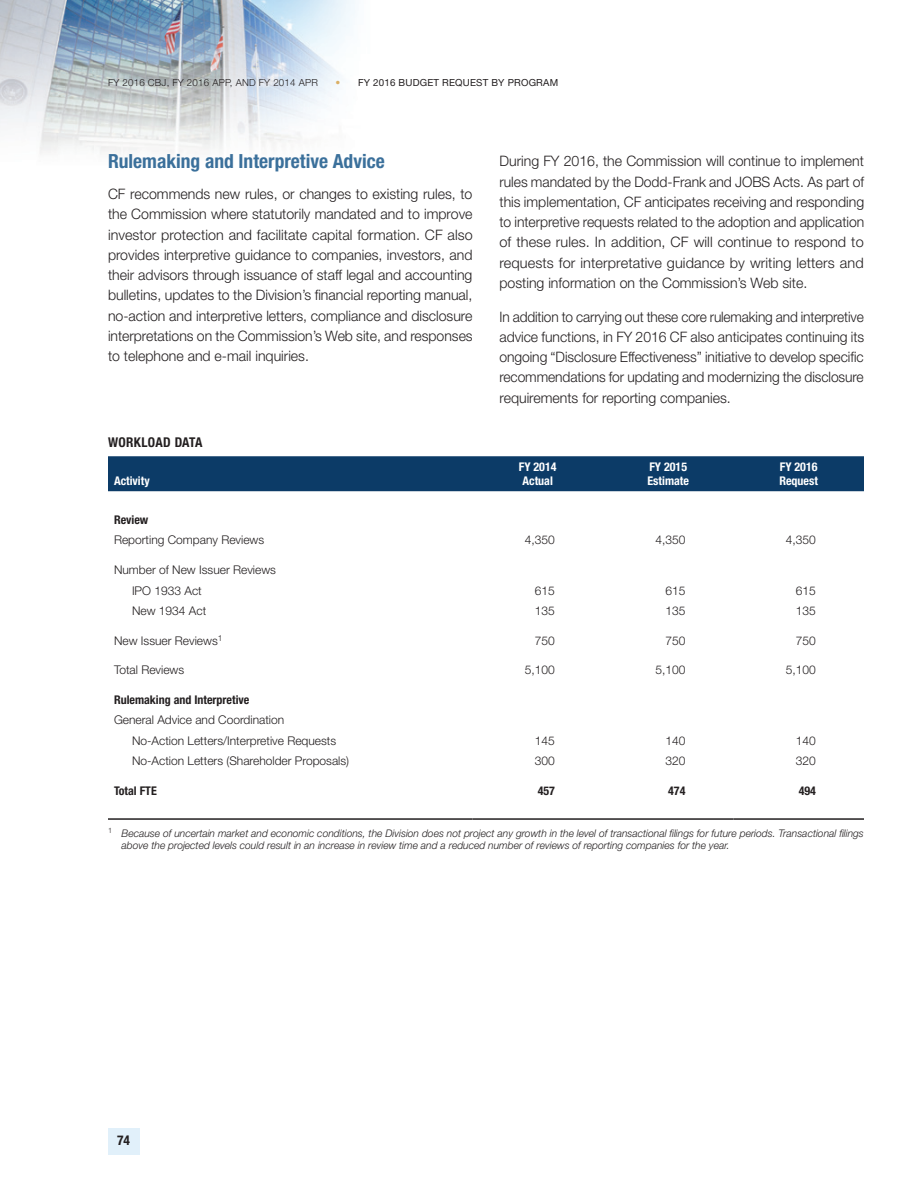
<style>
.page{position:relative;width:918px;height:1188px;background:#fff}
.page>*{position:absolute;margin:0;border:0;box-sizing:border-box;transform-origin:0 0}
.t1{font:700 condensed 19.5px "Helvetica Neue LT Std";color:#3b709b}
.t2{font:300 14.4px/20.2px "Helvetica Neue LT Std";color:#231f20;text-align:justify}
.t3{font:300 14.4px/20.2px "Helvetica Neue LT Std";color:#231f20;text-align:justify;scale:.95 1}
.P_AfterH1{font:700 condensed 13.5px "Helvetica Neue LT Std";letter-spacing:.03em;color:#231f20}
.Table-RowHead{font:300 12px "Helvetica Neue LT Std";color:#231f20}
.Table-RowHead_Ind1{font:300 12px "Helvetica Neue LT Std";color:#231f20}
.Table-Numbers{font:300 12px "Helvetica Neue LT Std";color:#231f20}
.Table_ColHead{font:700 condensed 12px "Helvetica Neue LT Std";color:#fff}
.Table-RowHead_bold{font:700 condensed 12px "Helvetica Neue LT Std";color:#231f20}
.Table-Numbers-2{font:700 condensed 12px "Helvetica Neue LT Std";color:#231f20}
.Footnote_Table{font:italic 300 10.5px/12.6px "Helvetica Neue LT Std";color:#231f20}
.t4{font:300 9.75px "Helvetica Neue LT Std";letter-spacing:.02em;color:#231f20}
.t5{font:9.75px "Helvetica Neue LT Std";letter-spacing:.02em;color:#231f20}
.s1{font-weight:300;color:#daaf65}
</style>
<div class="page">
<img style="left:0;top:0;width:355px;height:154px">
<div style="left:108px;top:456px;width:756px;height:35px;background:#0c3b67"></div>
<hr style="left:108px;top:818px;width:364px;height:2px;background:#231f20">
<hr style="left:472px;top:818px;width:131px;height:2px;background:#231f20">
<hr style="left:603px;top:818px;width:131px;height:2px;background:#231f20">
<hr style="left:734px;top:818px;width:130px;height:2px;background:#231f20">
<div style="left:108px;top:1128px;width:31px;height:26px;background:#e1f0fa"></div>
<p class="t4" style="left:108px;top:76px;width:211px">FY 2016 CBJ, FY 2016 APP, AND FY 2014 APR</p>
<p class="t5" style="left:336px;top:76px;width:224px"><span class="s1">•</span> FY 2016 BUDGET REQUEST BY PROGRAM</p>
<h2 class="t1" style="left:108px;top:150px;width:278px">Rulemaking and Interpretive Advice</h2>
<p class="t2" style="left:108px;top:184px;width:366px">CF recommends new rules, or changes to existing rules, to the Commission where statutorily mandated and to improve investor protection and facilitate capital formation. CF also provides interpretive guidance to companies, investors, and their advisors through issuance of staff legal and accounting bulletins, updates to the Division’s financial reporting manual, no-action and interpretive letters, compliance and disclosure interpretations on the Commission’s Web site, and responses to telephone and e-mail inquiries.</p>
<p class="P_AfterH1" style="left:108px;top:434px;width:96px">WORKLOAD DATA</p>
<p class="Table_ColHead" style="left:114px;top:474px;width:37px">Activity</p>
<p class="t2" style="left:500px;top:151px;width:366px">During FY 2016, the Commission will continue to implement rules mandated by the Dodd-Frank and JOBS Acts. As part of this implementation, CF anticipates receiving and responding to interpretive requests related to the adoption and application of these rules. In addition, CF will continue to respond to requests for interpretative guidance by writing letters and posting information on the Commission’s Web site.</p>
<p class="t3" style="left:500px;top:306px;width:386px">In addition to carrying out these core rulemaking and interpretive advice functions, in FY 2016 CF also anticipates continuing its ongoing “Disclosure Effectiveness” initiative to develop specific recommendations for updating and modernizing the disclosure requirements for reporting companies.</p>
<p class="Table_ColHead" style="left:519px;top:459px;width:39px">FY 2014</p>
<p class="Table_ColHead" style="left:523px;top:474px;width:32px">Actual</p>
<p class="Table_ColHead" style="left:649px;top:459px;width:39px">FY 2015</p>
<p class="Table_ColHead" style="left:647px;top:474px;width:43px">Estimate</p>
<p class="Table_ColHead" style="left:780px;top:459px;width:39px">FY 2016</p>
<p class="Table_ColHead" style="left:779px;top:474px;width:40px">Request</p>
<p class="Table-RowHead_bold" style="left:114px;top:512px;width:36px">Review</p>
<p class="Table-RowHead" style="left:114px;top:533px;width:152px">Reporting Company Reviews</p>
<p class="Table-Numbers" style="left:525px;top:533px;width:32px">4,350</p>
<p class="Table-Numbers" style="left:655px;top:533px;width:32px">4,350</p>
<p class="Table-Numbers" style="left:786px;top:533px;width:32px">4,350</p>
<p class="Table-RowHead" style="left:114px;top:562px;width:164px">Number of New Issuer Reviews</p>
<p class="Table-RowHead_Ind1" style="left:132px;top:583px;width:71px">IPO 1933 Act</p>
<p class="Table-Numbers" style="left:535px;top:583px;width:22px">615</p>
<p class="Table-Numbers" style="left:665px;top:583px;width:22px">615</p>
<p class="Table-Numbers" style="left:796px;top:583px;width:22px">615</p>
<p class="Table-RowHead_Ind1" style="left:132px;top:603px;width:76px">New 1934 Act</p>
<p class="Table-Numbers" style="left:535px;top:603px;width:22px">135</p>
<p class="Table-Numbers" style="left:665px;top:603px;width:22px">135</p>
<p class="Table-Numbers" style="left:796px;top:603px;width:22px">135</p>
<p class="Table-RowHead" style="left:114px;top:633px;width:110px">New Issuer Reviews<sup>1</sup></p>
<p class="Table-Numbers" style="left:535px;top:633px;width:22px">750</p>
<p class="Table-Numbers" style="left:665px;top:633px;width:22px">750</p>
<p class="Table-Numbers" style="left:796px;top:633px;width:22px">750</p>
<p class="Table-RowHead" style="left:114px;top:663px;width:72px">Total Reviews</p>
<p class="Table-Numbers" style="left:525px;top:663px;width:32px">5,100</p>
<p class="Table-Numbers" style="left:655px;top:663px;width:32px">5,100</p>
<p class="Table-Numbers" style="left:786px;top:663px;width:32px">5,100</p>
<p class="Table-RowHead_bold" style="left:114px;top:692px;width:137px">Rulemaking and Interpretive</p>
<p class="Table-RowHead" style="left:114px;top:713px;width:172px">General Advice and Coordination</p>
<p class="Table-RowHead_Ind1" style="left:132px;top:733px;width:206px">No-Action Letters/Interpretive Requests</p>
<p class="Table-Numbers" style="left:535px;top:733px;width:22px">145</p>
<p class="Table-Numbers" style="left:665px;top:733px;width:22px">140</p>
<p class="Table-Numbers" style="left:796px;top:733px;width:22px">140</p>
<p class="Table-RowHead_Ind1" style="left:132px;top:754px;width:219px">No-Action Letters (Shareholder Proposals)</p>
<p class="Table-Numbers" style="left:535px;top:754px;width:22px">300</p>
<p class="Table-Numbers" style="left:665px;top:754px;width:22px">320</p>
<p class="Table-Numbers" style="left:796px;top:754px;width:22px">320</p>
<p class="Table-RowHead_bold" style="left:114px;top:784px;width:44px">Total FTE</p>
<p class="Table-Numbers-2" style="left:538px;top:784px;width:19px">457</p>
<p class="Table-Numbers-2" style="left:668px;top:784px;width:19px">474</p>
<p class="Table-Numbers-2" style="left:799px;top:784px;width:19px">494</p>
<p class="Footnote_Table" style="left:122px;top:827px;width:744px;text-indent:-14px"><sup>1</sup> Because of uncertain market and economic conditions, the Division does not project any growth in the level of transactional filings for future periods. Transactional filings above the projected levels could result in an increase in review time and a reduced number of reviews of reporting companies for the year.</p>
<p class="P_AfterH1" style="left:117px;top:1132px;width:14px">74</p>
</div>
